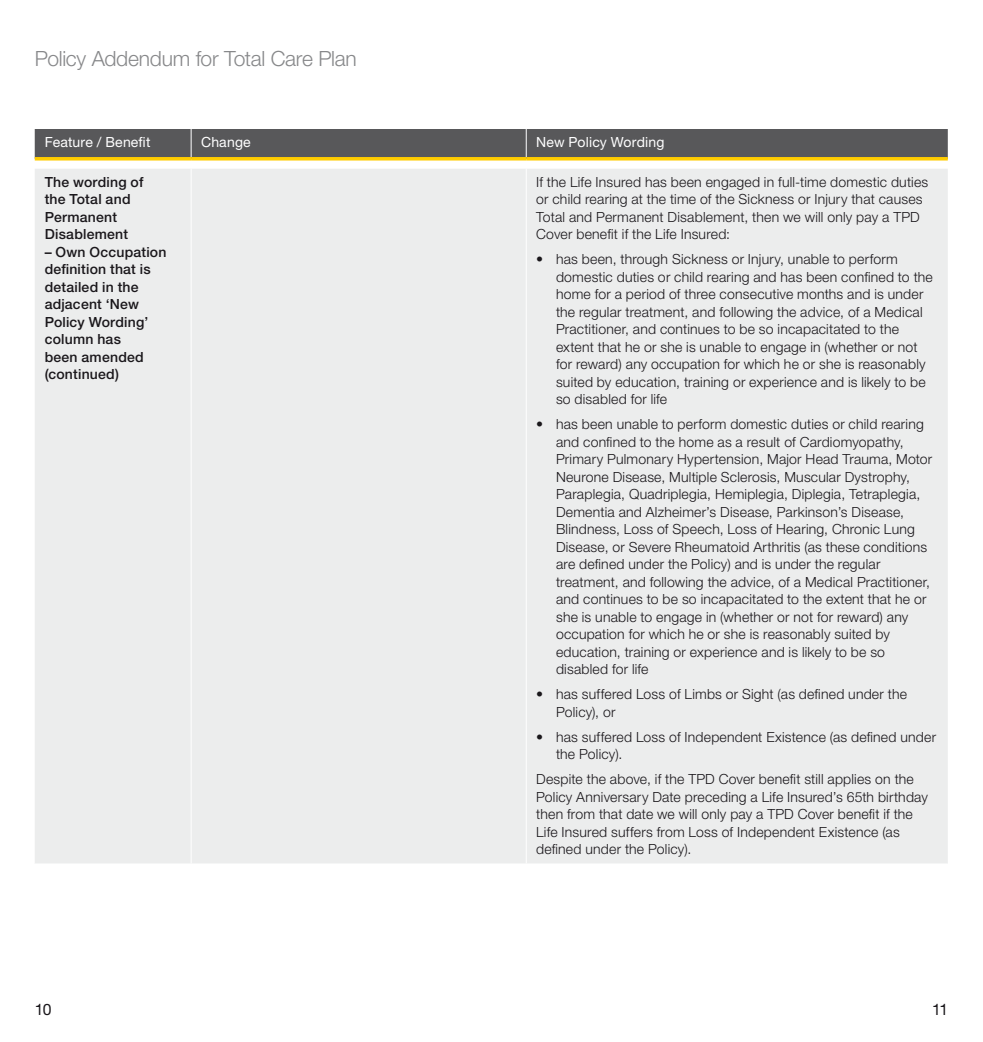
<style>
.page{position:relative;width:983px;height:1042px;background:#fff}
.page>*{position:absolute;margin:0;border:0;box-sizing:border-box;transform-origin:0 0}
.t1{font:300 21px "Helvetica Neue LT";letter-spacing:-.015em;color:#87888a}
.t2{font:15.75px "Helvetica Neue LT";color:#1a171b}
.t3{font:300 14px/17.5px "Helvetica Neue LT";letter-spacing:.015em;color:#1a171b}
.t4{font:500 14px/17.5px "Helvetica Neue LT";letter-spacing:.015em;color:#1a171b}
.t5{font:14px "Helvetica Neue LT";letter-spacing:.01em;color:#fff}
</style>
<div class="page">
<div style="left:35px;top:169px;width:912px;height:694px;background:#eceded"></div>
<div style="left:35px;top:129px;width:912px;height:28px;background:#58585a"></div>
<hr style="left:191px;top:169px;width:1px;height:694px;background:#fff">
<hr style="left:525px;top:169px;width:1px;height:694px;background:#fff">
<hr style="left:35px;top:157px;width:156px;height:3px;background:#fc0">
<hr style="left:191px;top:157px;width:335px;height:3px;background:#fc0">
<hr style="left:526px;top:157px;width:421px;height:3px;background:#fc0">
<h1 class="t1" style="left:35px;top:46px;width:323px">Policy Addendum for Total Care Plan</h1>
<p class="t5" style="left:45px;top:134px;width:107px">Feature / Benefit</p>
<p class="t5" style="left:201px;top:134px;width:51px">Change</p>
<p class="t5" style="left:536px;top:134px;width:130px">New Policy Wording</p>
<p class="t4" style="left:45px;top:173px;width:100px">The wording of the Total and<br>Permanent<br>Disablement</p>
<p class="t4" style="left:45px;top:243px;width:123px">– Own Occupation definition that is detailed in the adjacent ‘New<br>Policy Wording’ column has<br>been amended (continued)</p>
<p class="t3" style="left:536px;top:173px;width:393px">If the Life Insured has been engaged in full-time domestic duties or child rearing at the time of the Sickness or Injury that causes Total and Permanent Disablement, then we will only pay a TPD Cover benefit if the Life Insured:</p>
<p class="t3" style="left:556px;top:250px;width:378px;text-indent:-20px">• has been, through Sickness or Injury, unable to perform domestic duties or child rearing and has been confined to the home for a period of three consecutive months and is under the regular treatment, and following the advice, of a Medical Practitioner, and continues to be so incapacitated to the extent that he or she is unable to engage in (whether or not for reward) any occupation for which he or she is reasonably suited by education, training or experience and is likely to be so disabled for life</p>
<p class="t3" style="left:556px;top:415px;width:377px;text-indent:-20px">• has been unable to perform domestic duties or child rearing and confined to the home as a result of Cardiomyopathy, Primary Pulmonary Hypertension, Major Head Trauma, Motor Neurone Disease, Multiple Sclerosis, Muscular Dystrophy, Paraplegia, Quadriplegia, Hemiplegia, Diplegia, Tetraplegia, Dementia and Alzheimer’s Disease, Parkinson’s Disease, Blindness, Loss of Speech, Loss of Hearing, Chronic Lung Disease, or Severe Rheumatoid Arthritis (as these conditions are defined under the Policy) and is under the regular treatment, and following the advice, of a Medical Practitioner, and continues to be so incapacitated to the extent that he or she is unable to engage in (whether or not for reward) any occupation for which he or she is reasonably suited by education, training or experience and is likely to be so disabled for life</p>
<p class="t3" style="left:556px;top:685px;width:352px;text-indent:-20px">• has suffered Loss of Limbs or Sight (as defined under the<br>Policy), or</p>
<p class="t3" style="left:556px;top:727px;width:381px;text-indent:-20px">• has suffered Loss of Independent Existence (as defined under the Policy).</p>
<p class="t3" style="left:536px;top:770px;width:393px">Despite the above, if the TPD Cover benefit still applies on the Policy Anniversary Date preceding a Life Insured’s 65th birthday then from that date we will only pay a TPD Cover benefit if the Life Insured suffers from Loss of Independent Existence (as defined under the Policy).</p>
<p class="t2" style="left:35px;top:999px;width:18px">10</p>
<p class="t2" style="left:931px;top:999px;width:18px">11</p>
</div>
